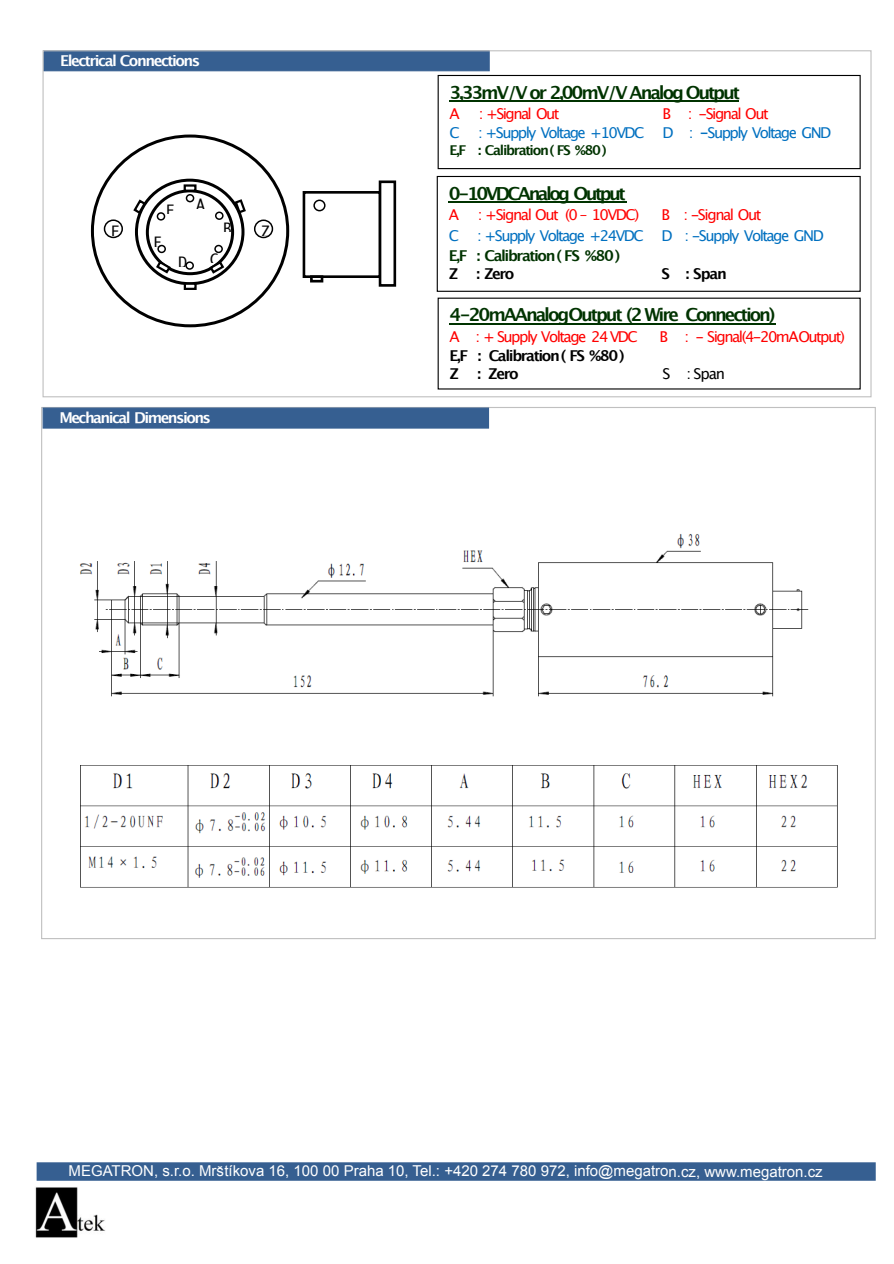
<style>
.page{position:relative;width:894px;height:1264px;background:#fff}
.page>*{position:absolute;margin:0;border:0;box-sizing:border-box;transform-origin:0 0}
.t1{font:700 18px "Lucida Grande";letter-spacing:-.115em;color:#030}
.t2{font:700 18px "Lucida Grande";letter-spacing:-.14em;color:#030}
.t3{font:15px/18.5px "Lucida Grande";letter-spacing:-.105em;color:#0070c0}
.t4{font:15px "Arial";color:#fff}
.t5{font:15px "Lucida Grande";letter-spacing:-.1em;color:#f00}
.t6{font:700 15px "Lucida Grande";letter-spacing:-.1em;color:#fff}
.t7{font:700 15px/18.1px "Lucida Grande";letter-spacing:-.09em;color:#000}
.t8{font:700 15px "Lucida Grande";letter-spacing:-.09em;color:#030}
.t9{font:15px "Monaco";color:#000}
.t10{font:15px "Lucida Grande";color:#000}
.t11{font:700 13.5px "Lucida Grande";letter-spacing:-.095em;color:#030}
.s1{color:#f00}
.s2{font-weight:700}
</style>
<div class="page">
<div style="left:43px;top:50px;width:447px;height:21px;background:#365f91"></div>
<div style="left:438px;top:75px;width:423px;height:94px;border:1px solid #000"></div>
<hr style="left:450px;top:100px;width:289px;height:2px;background:#030">
<hr style="left:450px;top:323px;width:326px;height:1px;background:#030">
<div style="left:437px;top:176px;width:424px;height:116px;border:1px solid #000"></div>
<hr style="left:449px;top:201px;width:178px;height:2px;background:#030">
<div style="left:43px;top:407px;width:446px;height:21px;background:#365f91;border:1px solid #365f91"></div>
<img style="left:80px;top:765px;width:758px;height:123px">
<img style="left:79px;top:534px;width:730px;height:163px">
<div style="left:303px;top:191px;width:78px;height:87px;background:#fff;border:3px solid #000"></div>
<div style="left:379px;top:180px;width:17px;height:107px;background:#fff;border:3px solid #000"></div>
<div style="left:91px;top:134px;width:198px;height:193px;background:#fff;border:3px solid #000;border-radius:50%"></div>
<svg style="left:135px;top:179px;width:109px;height:106px"></svg>
<div style="left:146px;top:189px;width:88px;height:86px;background:#fff;border:3px solid #000;border-radius:50%"></div>
<svg style="left:184px;top:184px;width:12px;height:8px"></svg>
<svg style="left:184px;top:282px;width:13px;height:8px"></svg>
<svg style="left:133px;top:198px;width:15px;height:18px"></svg>
<svg style="left:233px;top:199px;width:13px;height:16px"></svg>
<svg style="left:154px;top:259px;width:18px;height:16px"></svg>
<svg style="left:208px;top:263px;width:18px;height:12px"></svg>
<div style="left:185px;top:261px;width:9px;height:9px;background:#fff;border:2px solid #000;border-radius:50%"></div>
<svg style="left:157px;top:212px;width:8px;height:8px"></svg>
<div style="left:215px;top:211px;width:9px;height:9px;background:#fff;border:2px solid #000;border-radius:50%"></div>
<svg style="left:157px;top:245px;width:9px;height:8px"></svg>
<svg style="left:214px;top:245px;width:9px;height:8px"></svg>
<img style="left:185px;top:196px;width:27px;height:7px">
<img style="left:228px;top:220px;width:11px;height:12px">
<img style="left:143px;top:234px;width:22px;height:12px">
<img style="left:155px;top:202px;width:10px;height:12px">
<div style="left:313px;top:199px;width:12px;height:12px;background:#fff;border:2px solid #000;border-radius:50%"></div>
<svg style="left:310px;top:275px;width:13px;height:7px"></svg>
<svg style="left:104px;top:219px;width:19px;height:19px"></svg>
<svg style="left:254px;top:219px;width:19px;height:19px"></svg>
<img style="left:254px;top:223px;width:20px;height:12px">
<div style="left:37px;top:1162px;width:839px;height:18px;background:#365f91;border:3px solid #365f91"></div>
<img style="left:215px;top:251px;width:11px;height:12px">
<img style="left:167px;top:259px;width:27px;height:7px">
<img style="left:103px;top:223px;width:20px;height:12px">
<img style="left:35px;top:1187px;width:70px;height:51px">
<p class="t6" style="left:60px;top:54px;width:142px">Electrical Connections</p>
<p class="t9" style="left:166px;top:200px;width:10px">F</p>
<p class="t9" style="left:196px;top:195px;width:10px">A</p>
<p class="t9" style="left:223px;top:219px;width:10px">B</p>
<p class="t9" style="left:111px;top:222px;width:10px">F</p>
<p class="t9" style="left:261px;top:222px;width:10px">Z</p>
<p class="t9" style="left:153px;top:233px;width:10px">E</p>
<p class="t9" style="left:178px;top:253px;width:10px">D</p>
<p class="t9" style="left:210px;top:249px;width:10px">C</p>
<p class="t6" style="left:59px;top:411px;width:153px">Mechanical Dimensions</p>
<p class="t1" style="left:450px;top:84px;width:292px">3,33mV/V or 2,00mV/V Analog Output</p>
<p class="t5" style="left:450px;top:108px;width:12px">A</p>
<p class="t5" style="left:479px;top:108px;width:82px">: +Signal Out</p>
<p class="t3" style="left:450px;top:106px;width:383px;text-indent:213px"><span class="s1">B : -Signal Out<br></span>C : +Supply Voltage +10VDC D : <span class="s2">-</span>Supply Voltage GND</p>
<p class="t11" style="left:450px;top:144px;width:159px">E,F : Calibration( FS %80)</p>
<p class="t2" style="left:449px;top:185px;width:179px">0-10VDCAnalog Output</p>
<p class="t5" style="left:449px;top:209px;width:12px">A</p>
<p class="t5" style="left:478px;top:209px;width:163px">: +Signal Out (0 – 10VDC)</p>
<p class="t5" style="left:661px;top:209px;width:101px">B : -Signal Out</p>
<p class="t3" style="left:449px;top:227px;width:377px">C : +Supply Voltage +24VDC D : -Supply Voltage GND</p>
<p class="t8" style="left:449px;top:249px;width:173px">E,F : Calibration( FS %80)</p>
<p class="t7" style="left:449px;top:266px;width:67px">Z : Zero</p>
<p class="t7" style="left:661px;top:266px;width:67px">S : Span</p>
<p class="t1" style="left:450px;top:307px;width:327px">4-20mAAnalogOutput (2 Wire Connection)</p>
<p class="t5" style="left:450px;top:330px;width:190px">A : + Supply Voltage 24 VDC</p>
<p class="t5" style="left:659px;top:330px;width:187px">B : - Signal(4-20mAOutput)</p>
<p class="t7" style="left:450px;top:347px;width:176px">E,F : Calibration( FS %80)<br>Z : Zero</p>
<p class="t10" style="left:662px;top:367px;width:64px">S : Span</p>
<p class="t4" style="left:69px;top:1165px;width:756px">MEGATRON, s.r.o. Mrštíkova 16, 100 00 Praha 10, Tel.: +420 274 780 972, info@megatron.cz, www.megatron.cz</p>
</div>
